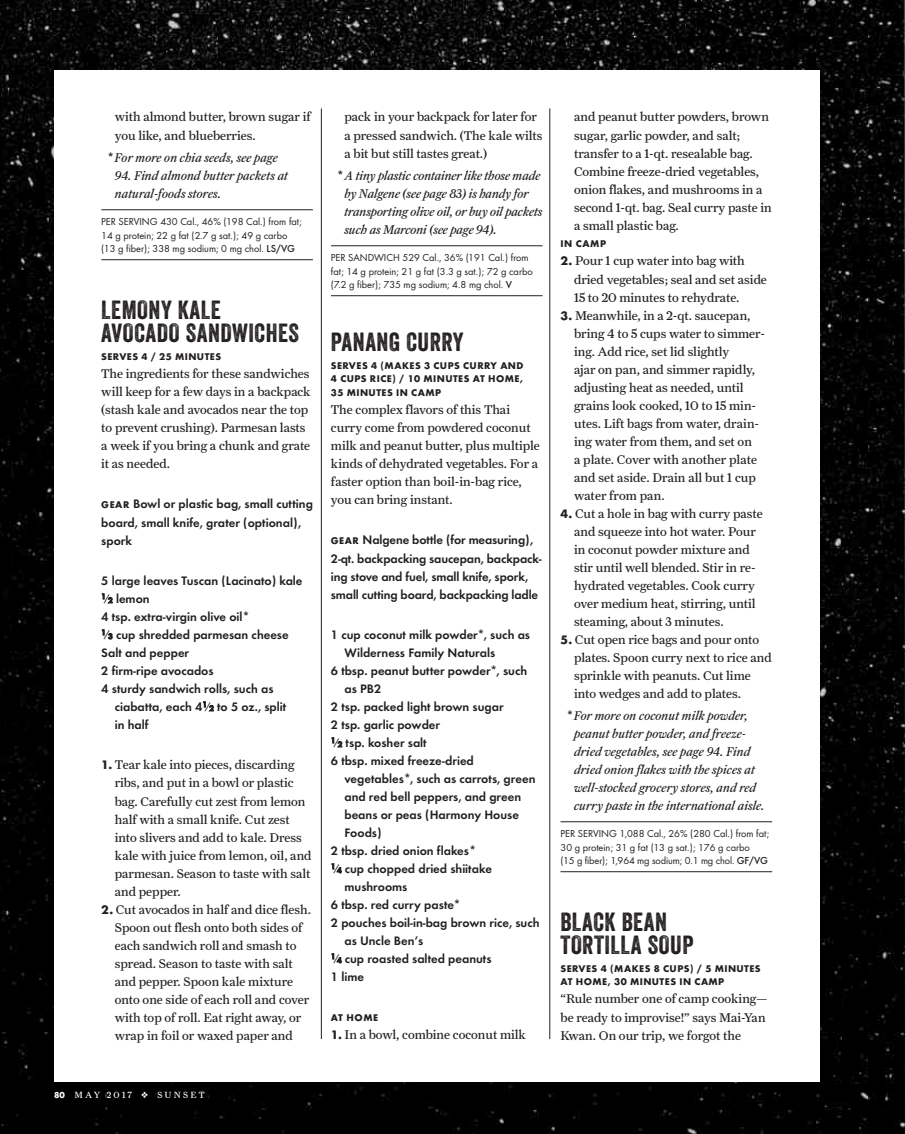
<style>
.page{position:relative;width:905px;height:1134px;background:#fff}
.page>*{position:absolute;margin:0;border:0;box-sizing:border-box;transform-origin:0 0}
.t1{font:25.5px/22.5px "Veneer";letter-spacing:.02em;color:#231f20}
.t2{font:12.75px/18px "Farnham Text Regular LF";color:#231f20}
.t3{font:12.75px/18px "Futura Dem";color:#231f20}
.t4{font:12.75px/18px "Farnham Text Regular Ital LF";letter-spacing:-.01em;color:#231f20}
.t5{font:10.5px/13.5px "Futura Boo";color:#231f20}
.t6{font:700 10.2px/13.5px "Futura";letter-spacing:.04em;color:#231f20;text-align:justify}
.t7{font:9px "Farnham Display";letter-spacing:.25em;color:#fff}
.s1{font-family:"Futura Dem"}
.s2{font-family:"Futura";font-weight:500}
.s3{font-family:"Futura";font-weight:700;font-size:10.2px}
.s4{font-size:8.1px}
.s5{font-family:"Futura";font-weight:700}
</style>
<div class="page">
<img style="left:904px;top:504px;width:1px;height:629px">
<img style="left:904px;top:1px;width:1px;height:503px">
<img style="left:0;top:0;width:904px;height:1134px">
<div style="left:54px;top:70px;width:765px;height:1012px;background:#fff"></div>
<hr style="left:549px;top:108px;width:1px;height:931px;background:#231f20">
<hr style="left:321px;top:108px;width:1px;height:931px;background:#231f20">
<hr style="left:101px;top:210px;width:212px;height:1px;background:#231f20">
<hr style="left:101px;top:259px;width:212px;height:1px;background:#231f20">
<svg style="left:102px;top:594px;width:10px;height:9px"></svg>
<svg style="left:102px;top:630px;width:10px;height:9px"></svg>
<svg style="left:203px;top:702px;width:10px;height:9px"></svg>
<hr style="left:331px;top:246px;width:211px;height:1px;background:#231f20">
<hr style="left:331px;top:295px;width:211px;height:1px;background:#231f20">
<svg style="left:332px;top:738px;width:10px;height:9px"></svg>
<svg style="left:332px;top:864px;width:9px;height:9px"></svg>
<svg style="left:332px;top:954px;width:9px;height:9px"></svg>
<hr style="left:560px;top:822px;width:212px;height:1px;background:#231f20">
<hr style="left:560px;top:871px;width:212px;height:1px;background:#231f20">
<p class="t2" style="left:115px;top:108px;width:197px">with almond butter, brown sugar if you like, and blueberries.</p>
<p class="t4" style="left:107px;top:148px;width:172px"><span class="s1">*</span>For more on chia seeds, see page</p>
<p class="t4" style="left:115px;top:166px;width:175px">94. Find almond butter packets at natural-foods stores.</p>
<p class="t5" style="left:101px;top:215px;width:202px">PER SERVING 430 Cal., 46% (198 Cal.) from fat;<br>14 g protein; 22 g fat (2.7 g sat.); 49 g carbo (13 g fiber); 338 mg sodium; 0 mg chol. <span class="s2">LS/VG</span></p>
<h1 class="t1" style="left:101px;top:299px;width:199px">LEMONY KALE<br>AVOCADO SANDWICHES</h1>
<p class="t6" style="left:101px;top:350px;width:121px">SERVES 4 / 25 MINUTES</p>
<p class="t2" style="left:101px;top:364px;width:211px">The ingredients for these sandwiches will keep for a few days in a backpack (stash kale and avocados near the top to prevent crushing). Parmesan lasts a week if you bring a chunk and grate it as needed.</p>
<p class="t3" style="left:101px;top:495px;width:213px"><span class="s3">GEAR</span> Bowl or plastic bag, small cutting board, small knife, grater (optional), spork</p>
<p class="t3" style="left:101px;top:572px;width:203px">5 large leaves Tuscan (Lacinato) kale<br><sup>1</sup>⁄<span class="s4">2</span> lemon<br>4 tsp. extra-virgin olive oil*<br><sup>1</sup>⁄<span class="s4">3</span> cup shredded parmesan cheese<br>Salt and pepper<br>2 firm-ripe avocados<br>4 sturdy sandwich rolls, such as</p>
<p class="t3" style="left:115px;top:698px;width:173px">ciabatta, each 4<sup>1</sup>⁄<span class="s4">2</span> to 5 oz., split in half</p>
<p class="t2" style="left:115px;top:756px;width:198px;text-indent:-14px"><span class="s5">1.</span> Tear kale into pieces, discarding ribs, and put in a bowl or plastic bag. Carefully cut zest from lemon half with a small knife. Cut zest into slivers and add to kale. Dress kale with juice from lemon, oil, and parmesan. Season to taste with salt and pepper.</p>
<p class="t2" style="left:115px;top:900px;width:198px;text-indent:-14px"><span class="s5">2.</span> Cut avocados in half and dice flesh.<br>Spoon out flesh onto both sides of each sandwich roll and smash to spread. Season to taste with salt and pepper. Spoon kale mixture onto one side of each roll and cover with top of roll. Eat right away, or wrap in foil or waxed paper and</p>
<p class="t2" style="left:344px;top:108px;width:200px">pack in your backpack for later for a pressed sandwich. (The kale wilts a bit but still tastes great.)</p>
<p class="t4" style="left:344px;top:166px;width:199px;text-indent:-7px"><span class="s1">*</span>A tiny plastic container like those made by Nalgene (see page 83) is handy for transporting olive oil, or buy oil packets such as Marconi (see page 94).</p>
<p class="t5" style="left:331px;top:251px;width:203px">PER SANDWICH 529 Cal., 36% (191 Cal.) from fat; 14 g protein; 21 g fat (3.3 g sat.); 72 g carbo (7.2 g fiber); 735 mg sodium; 4.8 mg chol. <span class="s2">V</span></p>
<h1 class="t1" style="left:331px;top:330px;width:134px">PANANG CURRY</h1>
<p class="t6" style="left:331px;top:359px;width:194px">SERVES 4 (MAKES 3 CUPS CURRY AND 4 CUPS RICE) / 10 MINUTES AT HOME, 35 MINUTES IN CAMP</p>
<p class="t2" style="left:331px;top:400px;width:210px">The complex flavors of this Thai curry come from powdered coconut milk and peanut butter, plus multiple kinds of dehydrated vegetables. For a faster option than boil-in-bag rice, you can bring instant.</p>
<p class="t3" style="left:331px;top:531px;width:212px"><span class="s3">GEAR</span> Nalgene bottle (for measuring), 2-qt. backpacking saucepan, backpack&shy;ing stove and fuel, small knife, spork, small cutting board, backpacking ladle</p>
<p class="t3" style="left:331px;top:626px;width:201px">1 cup coconut milk powder*, such as</p>
<p class="t3" style="left:344px;top:644px;width:152px">Wilderness Family Naturals</p>
<p class="t3" style="left:331px;top:662px;width:198px">6 tbsp. peanut butter powder*, such</p>
<p class="t3" style="left:344px;top:680px;width:38px">as PB2</p>
<p class="t3" style="left:331px;top:698px;width:174px">2 tsp. packed light brown sugar</p>
<p class="t3" style="left:331px;top:716px;width:111px">2 tsp. garlic powder</p>
<p class="t3" style="left:331px;top:734px;width:97px"><sup>1</sup>⁄<span class="s4">2</span> tsp. kosher salt</p>
<p class="t3" style="left:331px;top:752px;width:144px">6 tbsp. mixed freeze-dried</p>
<p class="t3" style="left:344px;top:770px;width:192px">vegetables*, such as carrots, green</p>
<p class="t3" style="left:344px;top:788px;width:178px">and red bell peppers, and green</p>
<p class="t3" style="left:344px;top:806px;width:176px">beans or peas (Harmony House</p>
<p class="t3" style="left:344px;top:824px;width:39px">Foods)</p>
<p class="t3" style="left:331px;top:842px;width:147px">2 tbsp. dried onion flakes*</p>
<p class="t3" style="left:331px;top:860px;width:162px"><sup>1</sup>⁄<span class="s4">4</span> cup chopped dried shiitake</p>
<p class="t3" style="left:344px;top:878px;width:65px">mushrooms</p>
<p class="t3" style="left:331px;top:896px;width:131px">6 tbsp. red curry paste*</p>
<p class="t3" style="left:331px;top:914px;width:210px">2 pouches boil-in-bag brown rice, such</p>
<p class="t3" style="left:344px;top:932px;width:80px">as Uncle Ben’s</p>
<p class="t3" style="left:331px;top:950px;width:162px"><sup>1</sup>⁄<span class="s4">4</span> cup roasted salted peanuts</p>
<p class="t3" style="left:331px;top:968px;width:35px">1 lime</p>
<p class="t6" style="left:331px;top:1011px;width:49px">AT HOME</p>
<p class="t2" style="left:331px;top:1026px;width:197px"><span class="s5">1.</span> In a bowl, combine coconut milk</p>
<p class="t2" style="left:574px;top:108px;width:199px">and peanut butter powders, brown sugar, garlic powder, and salt; transfer to a 1-qt. resealable bag.<br>Combine freeze-dried vegetables, onion flakes, and mushrooms in a second 1-qt. bag. Seal curry paste in a small plastic bag.</p>
<p class="t6" style="left:560px;top:237px;width:47px">IN CAMP</p>
<p class="t2" style="left:574px;top:252px;width:194px;text-indent:-14px"><span class="s5">2.</span> Pour 1 cup water into bag with dried vegetables; seal and set aside<br>15 to 20 minutes to rehydrate.</p>
<p class="t2" style="left:574px;top:306px;width:191px;text-indent:-14px"><span class="s5">3.</span> Meanwhile, in a 2-qt. saucepan, bring 4 to 5 cups water to simmer&shy;ing. Add rice, set lid slightly<br>ajar on pan, and simmer rapidly, adjusting heat as needed, until grains look cooked, 10 to 15 min&shy;utes. Lift bags from water, drain&shy;ing water from them, and set on<br>a plate. Cover with another plate and set aside. Drain all but 1 cup water from pan.</p>
<p class="t2" style="left:574px;top:504px;width:190px;text-indent:-14px"><span class="s5">4.</span> Cut a hole in bag with curry paste and squeeze into hot water. Pour in coconut powder mixture and stir until well blended. Stir in re&shy;hydrated vegetables. Cook curry over medium heat, stirring, until steaming, about 3 minutes.</p>
<p class="t2" style="left:574px;top:630px;width:199px;text-indent:-14px"><span class="s5">5.</span> Cut open rice bags and pour onto plates. Spoon curry next to rice and sprinkle with peanuts. Cut lime into wedges and add to plates.</p>
<p class="t4" style="left:574px;top:707px;width:192px;text-indent:-7px"><span class="s1">*</span>For more on coconut milk powder, peanut butter powder, and freeze&shy;dried vegetables, see page 94. Find dried onion flakes with the spices at well-stocked grocery stores, and red curry paste in the international aisle.</p>
<p class="t5" style="left:560px;top:827px;width:210px">PER SERVING 1,088 Cal., 26% (280 Cal.) from fat;<br>30 g protein; 31 g fat (13 g sat.); 176 g carbo<br>(15 g fiber); 1,964 mg sodium; 0.1 mg chol. <span class="s2">GF/VG</span></p>
<h1 class="t1" style="left:560px;top:911px;width:135px">BLACK BEAN<br>TORTILLA SOUP</h1>
<p class="t6" style="left:560px;top:962px;width:202px">SERVES 4 (MAKES 8 CUPS) / 5 MINUTES<br>AT HOME, 30 MINUTES IN CAMP</p>
<p class="t2" style="left:560px;top:990px;width:208px">“Rule number one of camp cooking— be ready to improvise!” says Mai-Yan<br>Kwan. On our trip, we forgot the</p>
<p class="t7" style="left:54px;top:1090px;width:152px"><span class="s5">80</span> MAY 2017 ❖ SUNSET</p>
</div>
